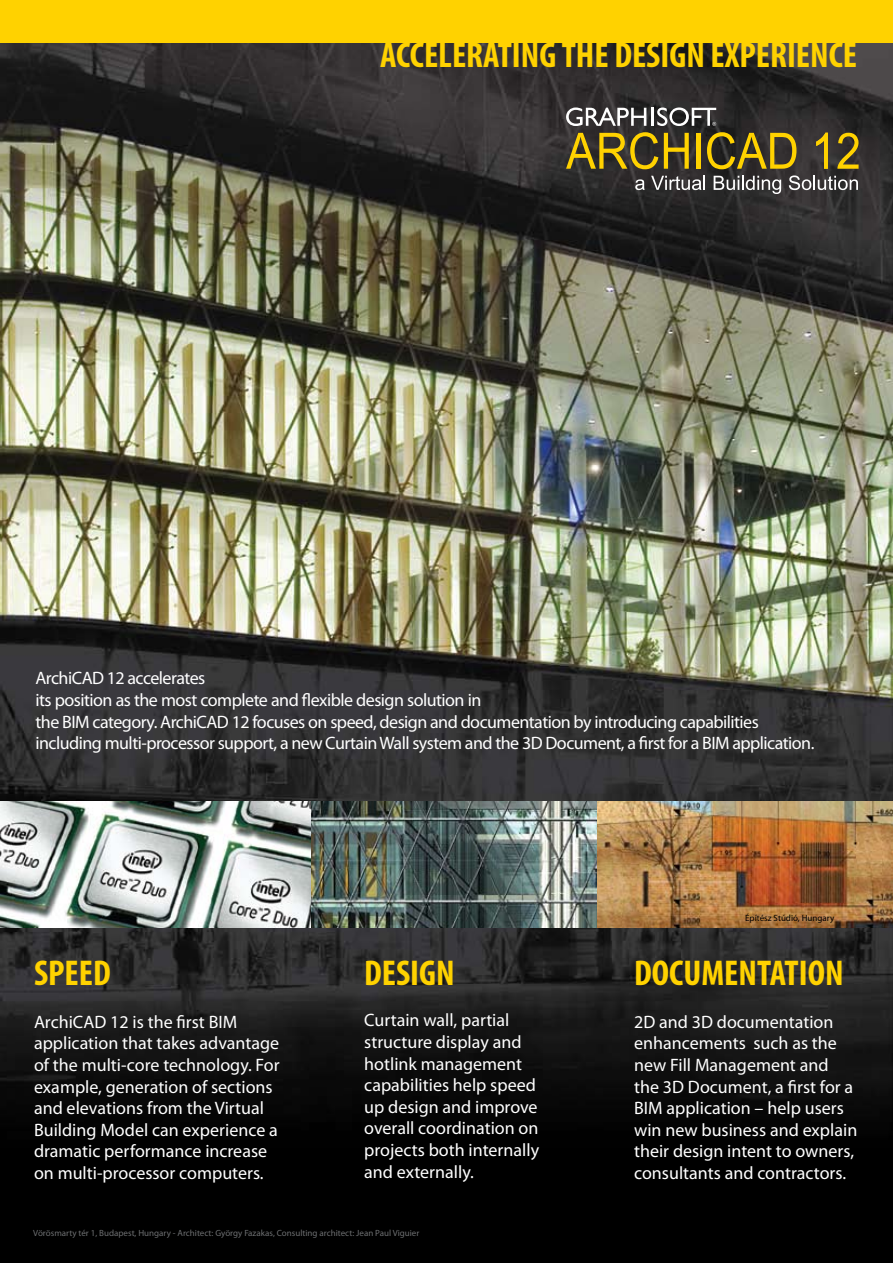
<style>
.page{position:relative;width:893px;height:1263px;background:#fff}
.page>*{position:absolute;margin:0;border:0;box-sizing:border-box;transform-origin:0 0}
.t1{font:700 condensed 36px "Myriad Pro";color:#ffd200}
.t2{font:18px/21.6px "Myriad Pro";color:#fff}
.t3{font:18px/21.6px "Myriad Pro";letter-spacing:-.03em;color:#fff}
.t4{font:9px "Myriad Pro";color:#6d6f71}
.t5{font:9px "Myriad Pro";color:#000}
</style>
<div class="page">
<img style="left:0;top:43px;width:893px;height:1220px">
<div style="left:0;top:0;width:893px;height:43px;background:#ffd200"></div>
<svg style="left:566px;top:107px;width:150px;height:19px"></svg>
<svg style="left:635px;top:179px;width:10px;height:11px"></svg>
<svg style="left:651px;top:176px;width:54px;height:14px"></svg>
<svg style="left:714px;top:176px;width:67px;height:18px"></svg>
<svg style="left:789px;top:175px;width:69px;height:15px"></svg>
<svg style="left:566px;top:132px;width:92px;height:37px;background:#73631f"></svg>
<svg style="left:664px;top:133px;width:25px;height:36px"></svg>
<hr style="left:697px;top:133px;width:4px;height:36px;background:#ffd200">
<svg style="left:707px;top:132px;width:89px;height:37px;background:#71611c"></svg>
<svg style="left:816px;top:133px;width:12px;height:36px"></svg>
<svg style="left:837px;top:133px;width:22px;height:36px"></svg>
<img style="left:0;top:801px;width:311px;height:126px">
<img style="left:311px;top:801px;width:287px;height:126px">
<img style="left:598px;top:801px;width:295px;height:126px">
<h1 class="t1" style="left:380px;top:32px;width:478px">ACCELERATING THE DESIGN EXPERIENCE</h1>
<p class="t3" style="left:36px;top:667px;width:780px">ArchiCAD 12 accelerates<br>its position as the most complete and flexible design solution in<br>the BIM category. ArchiCAD 12 focuses on speed, design and documentation by introducing capabilities including multi-processor support, a new Curtain Wall system and the 3D Document, a first for a BIM application.</p>
<p class="t5" style="left:745px;top:912px;width:91px">Építész Stúdió, Hungary</p>
<h1 class="t1" style="left:34px;top:951px;width:78px">SPEED</h1>
<h1 class="t1" style="left:364px;top:951px;width:92px">DESIGN</h1>
<h1 class="t1" style="left:634px;top:951px;width:211px">DOCUMENTATION</h1>
<p class="t2" style="left:34px;top:1010px;width:247px">ArchiCAD 12 is the first BIM application that takes advantage of the multi-core technology. For example, generation of sections and elevations from the Virtual<br>Building Model can experience a dramatic performance increase on multi-processor computers.</p>
<p class="t2" style="left:364px;top:1009px;width:176px">Curtain wall, partial structure display and hotlink management capabilities help speed up design and improve overall coordination on projects both internally and externally.</p>
<p class="t2" style="left:634px;top:1010px;width:225px">2D and 3D documentation enhancements such as the new Fill Management and the 3D Document, a first for a<br>BIM application – help users win new business and explain their design intent to owners, consultants and contractors.</p>
<p class="t4" style="left:33px;top:1227px;width:388px">Vörösmarty tér 1, Budapest, Hungary - Architect: György Fazakas, Consulting architect: Jean Paul Viguier</p>
</div>
